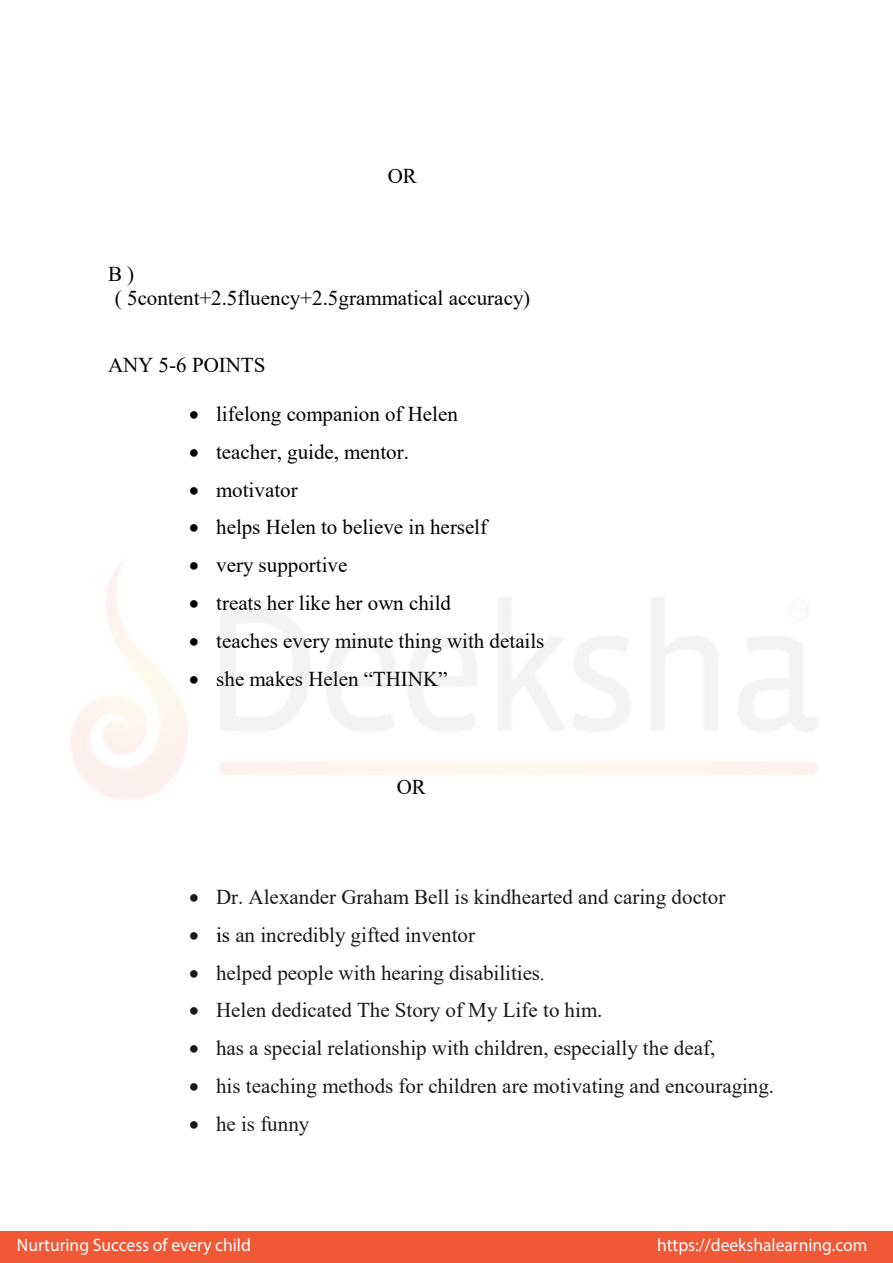
<style>
.page{position:relative;width:893px;height:1263px;background:#fff}
.page>*{position:absolute;margin:0;border:0;box-sizing:border-box;transform-origin:0 0}
.t1{font:21px/37.8px "Times New Roman";color:#191919}
.t2{font:21px/37.8px "Times New Roman";color:#000}
.t3{font:18px "Myriad Pro";color:#fff}
.s1{color:#000}
.s2{font-style:italic}
</style>
<div class="page">
<div style="left:0;top:1231px;width:893px;height:32px;background:#f05836"></div>
<p class="t2" style="left:388px;top:156px;width:31px">OR</p>
<p class="t2" style="left:115px;top:261px;width:417px;line-height:24.2px;text-indent:-7px">B )<br>( 5content+2.5fluency+2.5grammatical accuracy)</p>
<p class="t2" style="left:108px;top:345px;width:159px">ANY 5-6 POINTS</p>
<p class="t2" style="left:216px;top:395px;width:330px">lifelong companion of Helen<br>teacher, guide, mentor.<br>motivator<br>helps Helen to believe in herself<br>very supportive<br>treats her like her own child<br>teaches every minute thing with details she makes Helen “THINK”</p>
<p class="t2" style="left:397px;top:768px;width:31px">OR</p>
<p class="t1" style="left:216px;top:878px;width:560px">Dr. Alexander Graham Bell is kindhearted and caring doctor<br><span class="s1">is</span> an incredibly gifted inventor<br>helped people with hearing disabilities<span class="s2">.<br></span>Helen dedicated The Story of My Life to him.<br>has a special relationship with children, especially the deaf,<br>his teaching methods for children are motivating and encouraging. he is funny</p>
<p class="t3" style="left:17px;top:1234px;width:235px">Nurturing Success of every child</p>
<p class="t3" style="left:657px;top:1234px;width:212px">https://deekshalearning.com</p>
</div>
